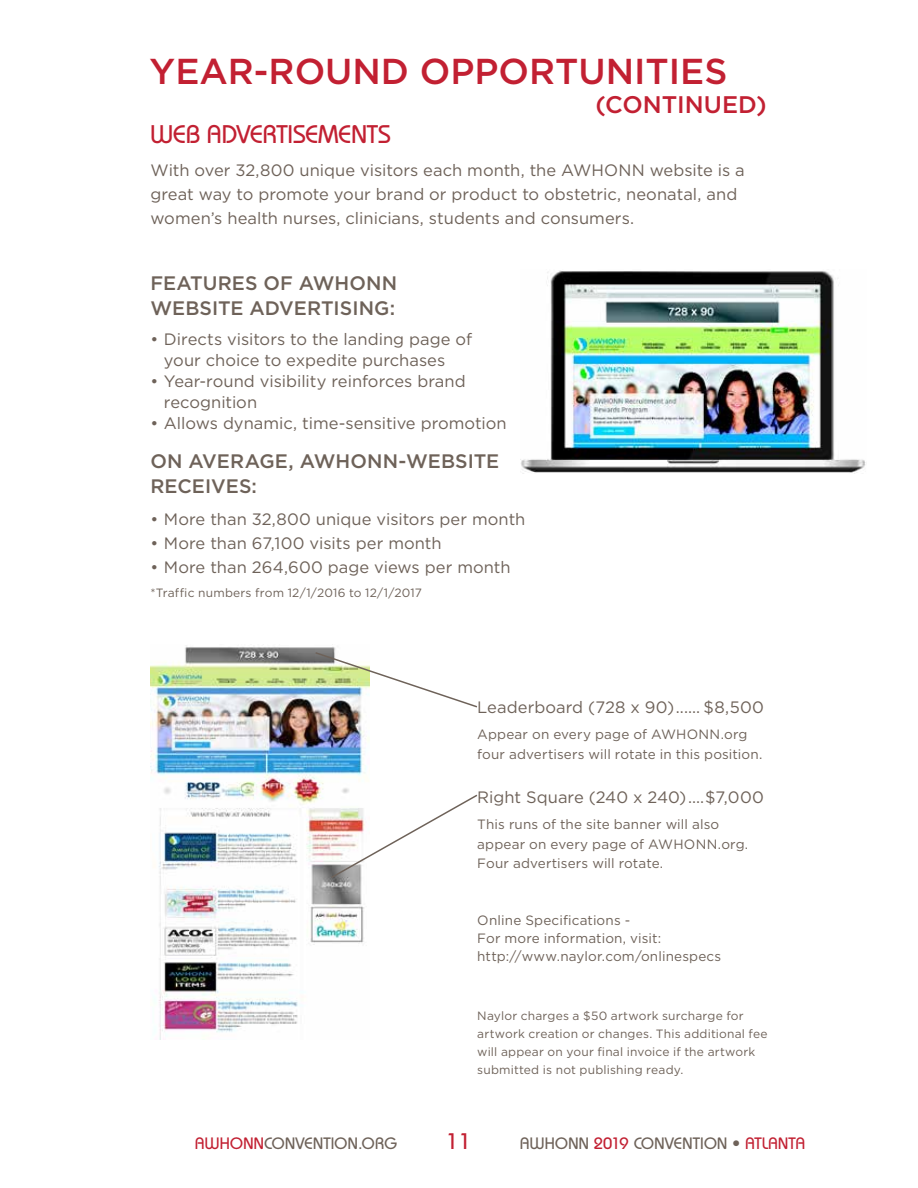
<style>
.page{position:relative;width:918px;height:1188px;background:#fff}
.page>*{position:absolute;margin:0;border:0;box-sizing:border-box;transform-origin:0 0}
.t1{font:500 36px "Gotham";color:#c22032}
.t2{font:500 25.5px "Bauhaus Std";letter-spacing:-.005em;color:#c22032}
.t3{font:500 24px "Gotham";color:#c22032}
.t4{font:500 22.5px "Bauhaus Std";color:#c22032}
.t5{font:500 19.5px/25.5px "Gotham";letter-spacing:.005em;color:#6e6259}
.t6{font:16.5px/24px "Gotham";color:#6e6259}
.t7{font:500 16.5px "Bauhaus Std";letter-spacing:.015em;color:#6e6259}
.t8{font:13.5px/19.5px "Gotham";letter-spacing:.01em;color:#6e6259}
.t9{font:12px/18px "Gotham";letter-spacing:.015em;color:#6e6259}
.s1{color:#c22032}
</style>
<div class="page">
<img style="left:521px;top:270px;width:345px;height:204px">
<img style="left:150px;top:645px;width:219px;height:394px">
<svg style="left:314px;top:651px;width:163px;height:58px"></svg>
<svg style="left:330px;top:793px;width:148px;height:86px"></svg>
<h1 class="t1" style="left:150px;top:51px;width:579px">YEAR-ROUND OPPORTUNITIES</h1>
<h3 class="t3" style="left:595px;top:91px;width:173px">(CONTINUED)</h3>
<h2 class="t2" style="left:150px;top:119px;width:242px">WEB ADVERTISEMENTS</h2>
<p class="t6" style="left:150px;top:157px;width:596px">With over 32,800 unique visitors each month, the AWHONN website is a great way to promote your brand or product to obstetric, neonatal, and women’s health nurses, clinicians, students and consumers.</p>
<p class="t5" style="left:150px;top:270px;width:248px">FEATURES OF AWHONN<br>WEBSITE ADVERTISING:</p>
<p class="t6" style="left:164px;top:328px;width:310px;line-height:21px;text-indent:-13px">• Directs visitors to the landing page of your choice to expedite purchases</p>
<p class="t6" style="left:164px;top:370px;width:303px;line-height:21px;text-indent:-13px">• Year-round visibility reinforces brand recognition</p>
<p class="t6" style="left:150px;top:410px;width:358px">• Allows dynamic, time-sensitive promotion</p>
<p class="t5" style="left:150px;top:447px;width:350px">ON AVERAGE, AWHONN-WEBSITE<br>RECEIVES:</p>
<p class="t6" style="left:150px;top:507px;width:376px">• More than 32,800 unique visitors per month</p>
<p class="t6" style="left:150px;top:531px;width:293px">• More than 67,100 visits per month</p>
<p class="t6" style="left:150px;top:555px;width:362px">• More than 264,600 page views per month</p>
<p class="t9" style="left:150px;top:584px;width:273px">*Traffic numbers from 12/1/2016 to 12/1/2017</p>
<p class="t6" style="left:477px;top:695px;width:288px">Leaderboard (728 x 90)...... $8,500</p>
<p class="t8" style="left:477px;top:725px;width:287px">Appear on every page of AWHONN.org four advertisers will rotate in this position.</p>
<p class="t6" style="left:477px;top:785px;width:288px">Right Square (240 x 240)....$7,000</p>
<p class="t8" style="left:477px;top:815px;width:272px">This runs of the site banner will also appear on every page of AWHONN.org.<br>Four advertisers will rotate.</p>
<p class="t8" style="left:477px;top:911px;width:246px;line-height:18px">Online Specifications -<br>For more information, visit: http://www.naylor.com/onlinespecs</p>
<p class="t9" style="left:477px;top:1007px;width:292px">Naylor charges a $50 artwork surcharge for artwork creation or changes. This additional fee will appear on your final invoice if the artwork submitted is not publishing ready.</p>
<p class="t7" style="left:195px;top:1134px;width:204px"><span class="s1">AWHONN</span>CONVENTION.ORG</p>
<h3 class="t4" style="left:446px;top:1128px;width:27px">11</h3>
<p class="t7" style="left:520px;top:1134px;width:286px">AWHONN <span class="s1">2019</span> CONVENTION • <span class="s1">ATLANTA</span></p>
</div>
